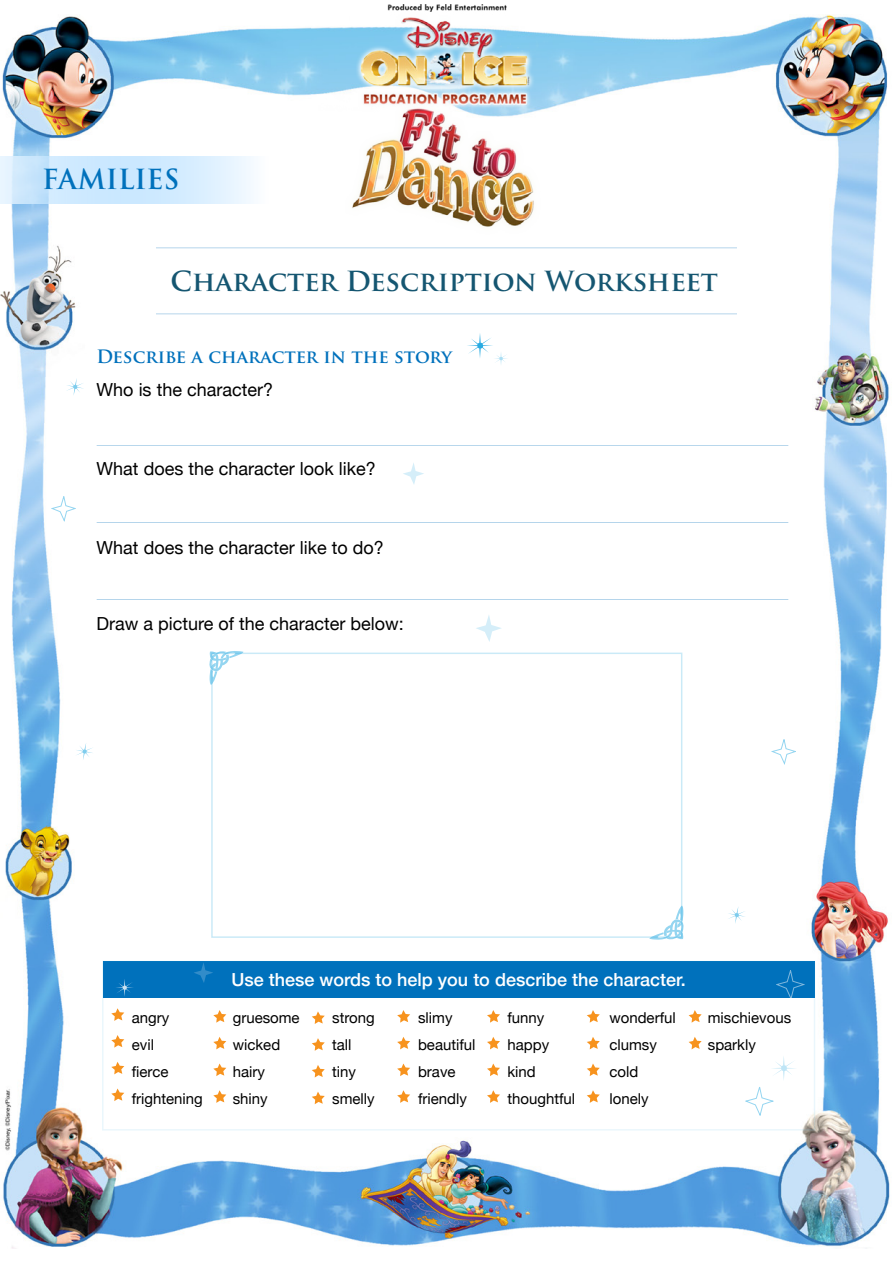
<style>
.page{position:relative;width:893px;height:1263px;background:#fff}
.page>*{position:absolute;margin:0;border:0;box-sizing:border-box;transform-origin:0 0}
.t1{font:700 27px "Trajan Pro";color:#155671}
.t2{font:700 27px "Trajan Pro";color:#0071bc}
.t3{font:18px "Helvetica Neue";color:#000}
.t4{font:700 18px/33px "Trajan Pro";color:#0071bc}
.t5{font:500 18px "Helvetica Neue";color:#fff}
.t6{font:15px/27px "Helvetica Neue";color:#000}
.s1{font-family:"Helvetica Neue";font-weight:400;color:#000}
</style>
<div class="page">
<img style="left:0;top:14px;width:890px;height:1235px">
<img style="left:307px;top:5px;width:279px;height:259px">
<svg style="left:0;top:157px;width:269px;height:46px;background:#d6ecfe"></svg>
<hr style="left:156px;top:247px;width:581px;height:1px;background:#0071bc">
<hr style="left:156px;top:313px;width:581px;height:2px;background:#0071bc">
<div style="left:103px;top:961px;width:711px;height:36px;background:#0071bc"></div>
<svg style="left:467px;top:333px;width:42px;height:33px"></svg>
<hr style="left:97px;top:445px;width:691px;height:1px;background:#0071bc">
<hr style="left:97px;top:522px;width:691px;height:1px;background:#0071bc">
<hr style="left:97px;top:599px;width:691px;height:1px;background:#0071bc">
<div style="left:102px;top:961px;width:713px;height:169px;border:2px solid #29abe2"></div>
<svg style="left:209px;top:651px;width:34px;height:34px"></svg>
<svg style="left:649px;top:905px;width:34px;height:35px"></svg>
<svg style="left:111px;top:1008px;width:13px;height:13px"></svg>
<svg style="left:111px;top:1035px;width:13px;height:13px"></svg>
<svg style="left:111px;top:1062px;width:13px;height:12px"></svg>
<svg style="left:111px;top:1088px;width:13px;height:13px"></svg>
<svg style="left:213px;top:1010px;width:13px;height:13px"></svg>
<svg style="left:213px;top:1037px;width:13px;height:12px"></svg>
<svg style="left:213px;top:1063px;width:13px;height:13px"></svg>
<svg style="left:213px;top:1090px;width:13px;height:13px"></svg>
<svg style="left:312px;top:1011px;width:13px;height:13px"></svg>
<svg style="left:312px;top:1038px;width:13px;height:13px"></svg>
<svg style="left:312px;top:1065px;width:13px;height:12px"></svg>
<svg style="left:312px;top:1092px;width:13px;height:12px"></svg>
<svg style="left:397px;top:1010px;width:13px;height:13px"></svg>
<svg style="left:397px;top:1037px;width:13px;height:12px"></svg>
<svg style="left:397px;top:1063px;width:13px;height:13px"></svg>
<svg style="left:397px;top:1090px;width:13px;height:13px"></svg>
<svg style="left:487px;top:1010px;width:13px;height:13px"></svg>
<svg style="left:487px;top:1037px;width:13px;height:12px"></svg>
<svg style="left:487px;top:1063px;width:13px;height:13px"></svg>
<svg style="left:487px;top:1090px;width:13px;height:13px"></svg>
<svg style="left:587px;top:1010px;width:13px;height:13px"></svg>
<svg style="left:587px;top:1037px;width:13px;height:12px"></svg>
<svg style="left:587px;top:1063px;width:13px;height:13px"></svg>
<svg style="left:587px;top:1090px;width:13px;height:13px"></svg>
<svg style="left:689px;top:1010px;width:13px;height:13px"></svg>
<svg style="left:689px;top:1037px;width:13px;height:12px"></svg>
<svg style="left:745px;top:1087px;width:28px;height:29px"></svg>
<svg style="left:75px;top:743px;width:19px;height:17px"></svg>
<svg style="left:772px;top:739px;width:24px;height:25px"></svg>
<svg style="left:770px;top:1055px;width:27px;height:26px"></svg>
<svg style="left:475px;top:614px;width:27px;height:28px"></svg>
<svg style="left:66px;top:378px;width:18px;height:18px"></svg>
<svg style="left:52px;top:496px;width:24px;height:25px"></svg>
<svg style="left:403px;top:462px;width:21px;height:23px"></svg>
<svg style="left:727px;top:906px;width:19px;height:18px"></svg>
<svg style="left:776px;top:970px;width:28px;height:29px"></svg>
<svg style="left:116px;top:979px;width:17px;height:17px"></svg>
<svg style="left:193px;top:962px;width:20px;height:21px"></svg>
<p class="t2" style="left:42px;top:163px;width:139px">FAMILIES</p>
<p class="t1" style="left:171px;top:265px;width:549px">Character Description Worksheet</p>
<p class="t4" style="left:96px;top:341px;width:357px">Describe a character in the story<br><span class="s1">Who is the character?</span></p>
<p class="t3" style="left:97px;top:456px;width:281px">What does the character look like?</p>
<p class="t3" style="left:97px;top:534px;width:289px">What does the character like to do?</p>
<p class="t3" style="left:96px;top:610px;width:309px">Draw a picture of the character below:</p>
<p class="t5" style="left:232px;top:965px;width:456px">Use these words to help you to describe the character.</p>
<p class="t6" style="left:132px;top:1004px;width:73px">angry<br>evil<br>fierce frightening</p>
<p class="t6" style="left:233px;top:1004px;width:68px">gruesome wicked hairy shiny</p>
<p class="t6" style="left:332px;top:1004px;width:44px">strong tall tiny smelly</p>
<p class="t6" style="left:418px;top:1004px;width:59px">slimy beautiful brave friendly</p>
<p class="t6" style="left:507px;top:1004px;width:69px">funny happy kind thoughtful</p>
<p class="t6" style="left:609px;top:1004px;width:68px">wonderful clumsy cold lonely</p>
<p class="t6" style="left:708px;top:1004px;width:85px">mischievous sparkly</p>
</div>
